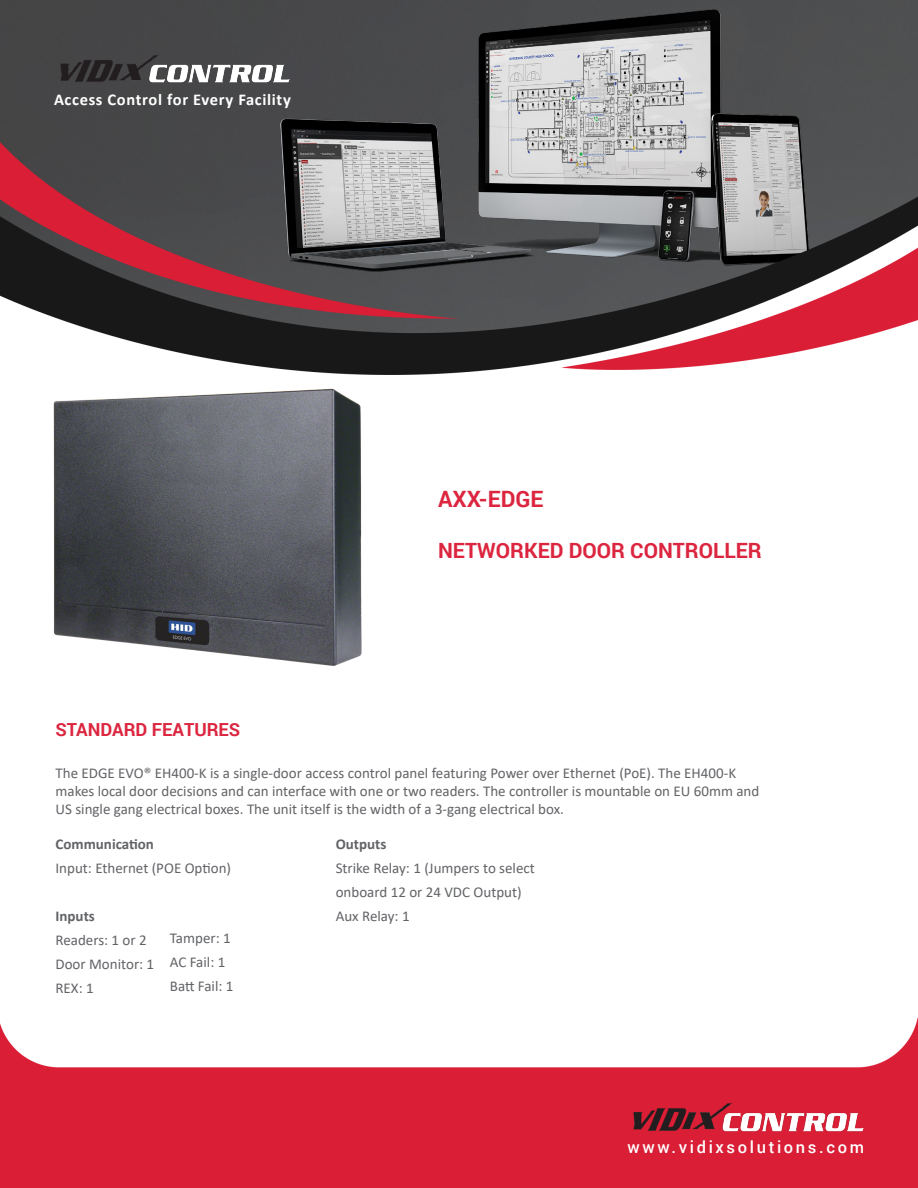
<style>
.page{position:relative;width:918px;height:1188px;background:#fff}
.page>*{position:absolute;margin:0;border:0;box-sizing:border-box;transform-origin:0 0}
.t1{font:700 22.5px "Roboto";color:#dc253f}
.t2{font:700 21px "Roboto";color:#dc253f}
.t3{font:700 18px "Roboto";color:#dc253f}
.t4{font:700 16.5px "Calibri";letter-spacing:.04em;color:#fff}
.t5{font:500 16.5px "Roboto";letter-spacing:.16em;color:#fff}
.t6{font:15px/18px "Calibri";color:#626366}
.t7{font:700 15px "Calibri";color:#626366}
</style>
<div class="page">
<img style="left:0;top:0;width:918px;height:375px">
<img style="left:281px;top:10px;width:604px;height:167px">
<img style="left:0;top:177px;width:918px;height:197px">
<img style="left:0;top:92px;width:459px;height:226px">
<img style="left:562px;top:217px;width:356px;height:153px">
<img style="left:54px;top:54px;width:238px;height:32px">
<img style="left:0;top:1018px;width:918px;height:170px">
<img style="left:52px;top:370px;width:313px;height:296px">
<img style="left:627px;top:1103px;width:238px;height:31px">
<p class="t4" style="left:54px;top:87px;width:238px">Access Control for Every Facility</p>
<p class="t1" style="left:438px;top:483px;width:107px">AXX-EDGE</p>
<p class="t2" style="left:438px;top:535px;width:325px">NETWORKED DOOR CONTROLLER</p>
<p class="t3" style="left:56px;top:717px;width:186px">STANDARD FEATURES</p>
<p class="t6" style="left:56px;top:764px;width:705px">The EDGE EVO® EH400-K is a single-door access control panel featuring Power over Ethernet (PoE). The EH400-K makes local door decisions and can interface with one or two readers. The controller is mountable on EU 60mm and<br>US single gang electrical boxes. The unit itself is the width of a 3-gang electrical box.</p>
<p class="t7" style="left:336px;top:833px;width:52px">Outputs</p>
<p class="t6" style="left:336px;top:855px;width:201px;line-height:24px">Strike Relay: 1 (Jumpers to select onboard 12 or 24 VDC Output)</p>
<p class="t6" style="left:336px;top:906px;width:75px">Aux Relay: 1</p>
<p class="t6" style="left:170px;top:929px;width:62px">Tamper: 1</p>
<p class="t6" style="left:170px;top:953px;width:57px">AC Fail: 1</p>
<p class="t6" style="left:170px;top:977px;width:65px">Batt Fail: 1</p>
<p class="t7" style="left:56px;top:833px;width:100px">Communication</p>
<p class="t6" style="left:56px;top:858px;width:177px">Input: Ethernet (POE Option)</p>
<p class="t7" style="left:56px;top:905px;width:41px">Inputs</p>
<p class="t6" style="left:56px;top:930px;width:93px">Readers: 1 or 2</p>
<p class="t6" style="left:56px;top:954px;width:100px">Door Monitor: 1</p>
<p class="t6" style="left:56px;top:978px;width:40px">REX: 1</p>
<p class="t5" style="left:627px;top:1136px;width:238px">www.vidixsolutions.com</p>
</div>
